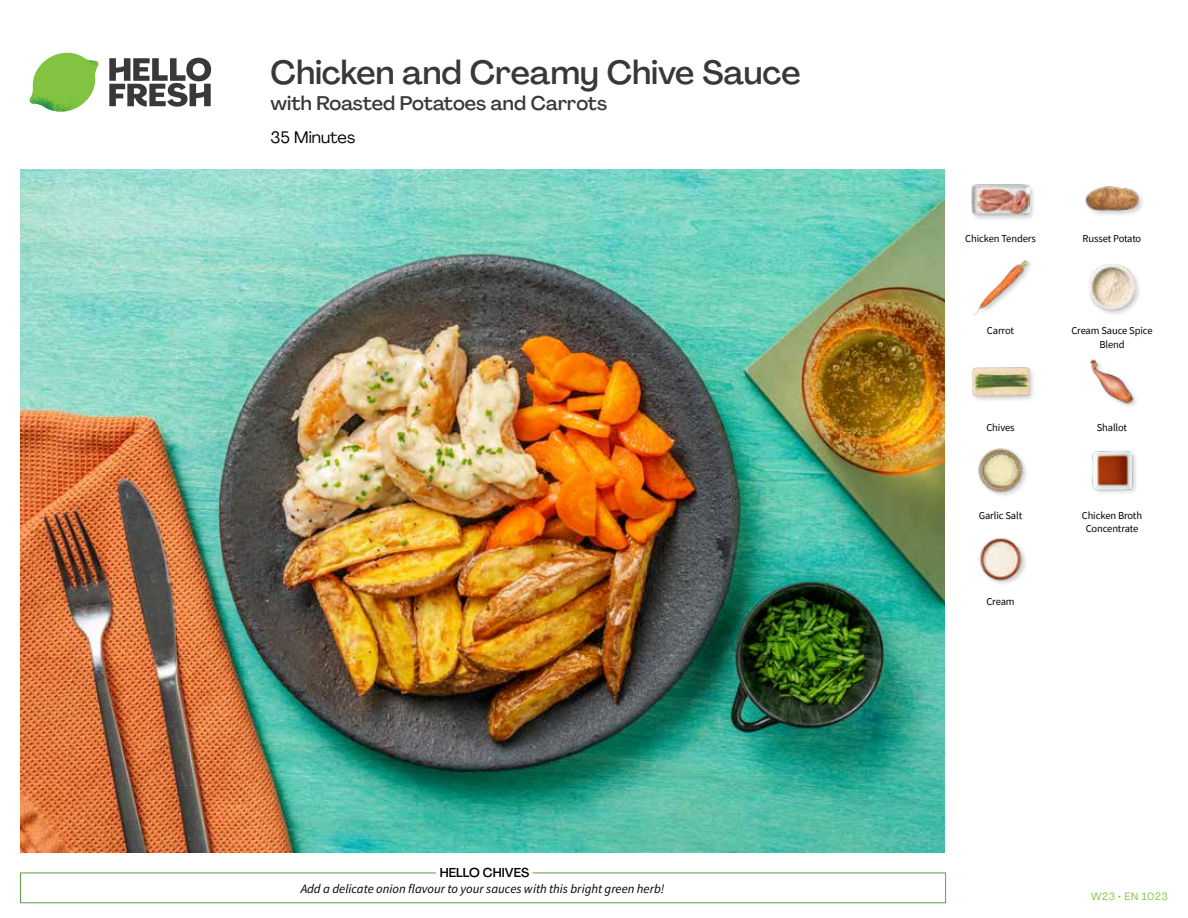
<style>
.page{position:relative;width:1188px;height:918px;background:#fff}
.page>*{position:absolute;margin:0;border:0;box-sizing:border-box;transform-origin:0 0}
.t1{font:500 33px "Agrandir";color:#383839}
.t2{font:500 19.5px "Agrandir";color:#383839}
.t3{font:16.5px "Agrandir";color:#000}
.t4{font:italic 12.75px "Source Sans Pro";color:#000}
.t5{font:500 12.75px "Agrandir";color:#000}
.t6{font:10.5px/13.5px "Source Sans Pro";letter-spacing:-.01em;color:#000;text-align:center}
.t7{font:10.5px "Agrandir";letter-spacing:.05em;color:#82c341}
</style>
<div class="page">
<svg style="left:109px;top:57px;width:102px;height:50px"></svg>
<svg style="left:34px;top:53px;width:62px;height:40px"></svg>
<img style="left:67px;top:53px;width:32px;height:26px">
<img style="left:33px;top:75px;width:59px;height:11px">
<img style="left:29px;top:79px;width:61px;height:33px">
<img style="left:65px;top:86px;width:27px;height:25px">
<div style="left:20px;top:873px;width:926px;height:30px;border:1px solid #609f43"></div>
<div style="left:436px;top:865px;width:96px;height:15px;background:#fff"></div>
<img style="left:21px;top:170px;width:924px;height:682px">
<img style="left:979px;top:538px;width:47px;height:46px">
<img style="left:1092px;top:450px;width:44px;height:43px">
<img style="left:978px;top:448px;width:48px;height:48px">
<img style="left:1090px;top:359px;width:47px;height:48px">
<div style="left:972px;top:366px;width:63px;height:37px;background:#000;opacity:.2"></div>
<img style="left:972px;top:366px;width:57px;height:37px">
<div style="left:1087px;top:263px;width:55px;height:54px;background:#000;opacity:.2"></div>
<img style="left:1088px;top:264px;width:47px;height:47px">
<img style="left:973px;top:260px;width:56px;height:55px">
<div style="left:1084px;top:185px;width:61px;height:33px;background:#000;opacity:.2"></div>
<img style="left:1084px;top:185px;width:57px;height:28px">
<div style="left:970px;top:183px;width:66px;height:38px;background:#000;opacity:.2"></div>
<img style="left:972px;top:183px;width:57px;height:38px">
<h1 class="t1" style="left:271px;top:52px;width:532px">Chicken and Creamy Chive Sauce</h1>
<h2 class="t2" style="left:271px;top:91px;width:338px">with Roasted Potatoes and Carrots</h2>
<h3 class="t3" style="left:271px;top:127px;width:86px">35 Minutes</h3>
<p class="t5" style="left:440px;top:864px;width:91px">HELLO CHIVES</p>
<p class="t4" style="left:301px;top:881px;width:365px">Add a delicate onion flavour to your sauces with this bright green herb!</p>
<p class="t6" style="left:965px;top:231px;width:72px">Chicken Tenders</p>
<p class="t6" style="left:1083px;top:231px;width:60px">Russet Potato</p>
<p class="t6" style="left:987px;top:324px;width:29px">Carrot</p>
<p class="t6" style="left:1071px;top:324px;width:83px">Cream Sauce Spice<br>Blend</p>
<p class="t6" style="left:986px;top:421px;width:30px">Chives</p>
<p class="t6" style="left:1097px;top:421px;width:32px">Shallot</p>
<p class="t6" style="left:979px;top:508px;width:45px">Garlic Salt</p>
<p class="t6" style="left:1082px;top:508px;width:62px">Chicken Broth<br>Concentrate</p>
<p class="t6" style="left:986px;top:594px;width:30px">Cream</p>
<p class="t7" style="left:1091px;top:890px;width:78px">W23 • EN 1023</p>
</div>
